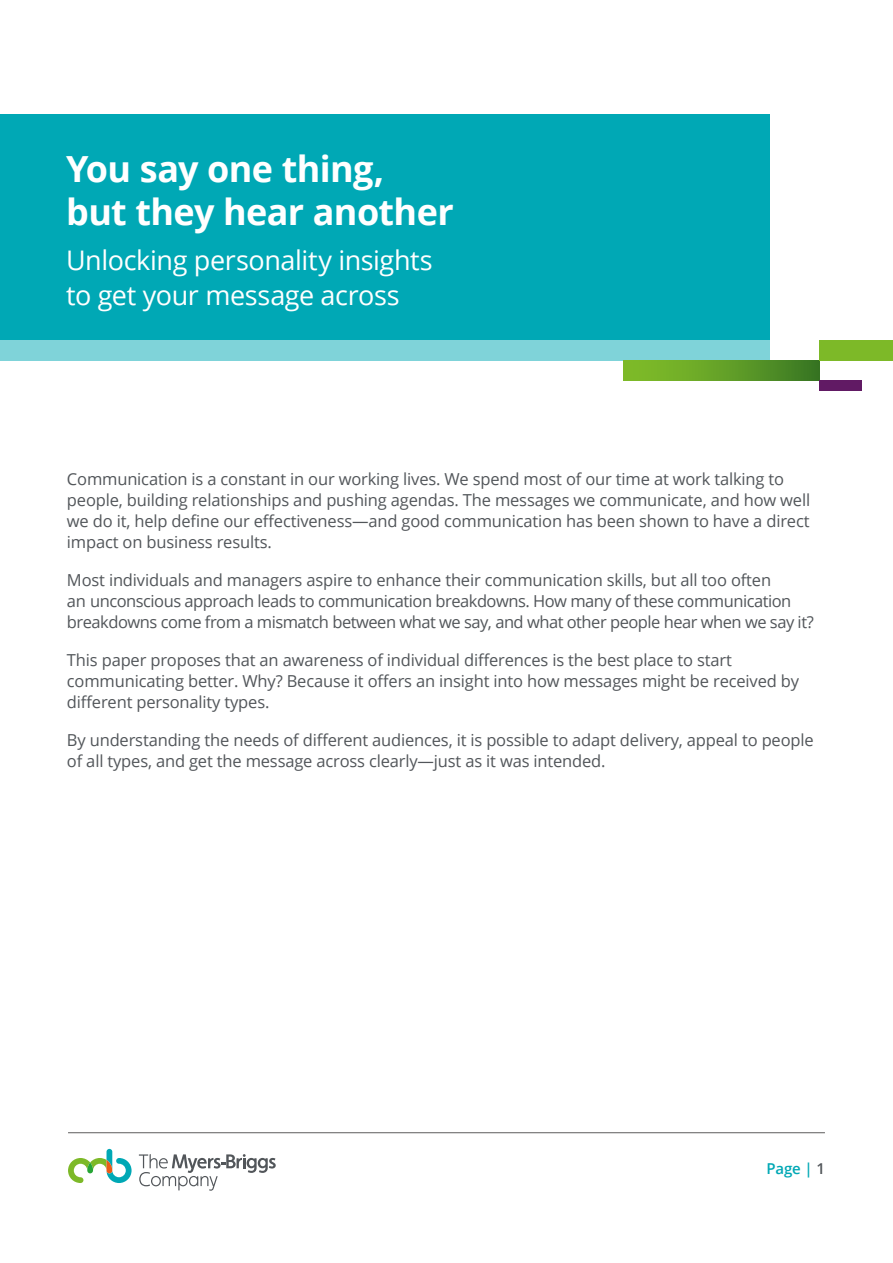
<style>
.page{position:relative;width:893px;height:1263px;background:#fff}
.page>*{position:absolute;margin:0;border:0;box-sizing:border-box;transform-origin:0 0}
.t1{font:700 36px/43.2px "Open Sans";letter-spacing:-.015em;color:#fff}
.t2{font:27px/35.4px "Open Sans";letter-spacing:-.015em;color:#fff}
.t3{font:16.5px/21px "Open Sans";letter-spacing:-.01em;color:#52565a}
.t4{font:16.5px/21px "Open Sans";letter-spacing:-.03em;color:#52565a}
.t5{font:600 15px "Open Sans";color:#00a8b5}
.s1{color:#52565a}
</style>
<div class="page">
<hr style="left:68px;top:1132px;width:757px;height:1px;background:#706f6f">
<svg style="left:68px;top:1149px;width:64px;height:34px"></svg>
<svg style="left:139px;top:1154px;width:137px;height:37px"></svg>
<div style="left:0;top:114px;width:770px;height:247px;background:#00a8b5"></div>
<div style="left:0;top:341px;width:770px;height:20px;background:#7fd3d9"></div>
<div style="left:624px;top:361px;width:195px;height:20px;background:linear-gradient(to right,#86c329,#3c7a24)"></div>
<div style="left:819px;top:381px;width:43px;height:10px;background:#611a64"></div>
<div style="left:819px;top:341px;width:74px;height:20px;background:#7db928"></div>
<h1 class="t1" style="left:66px;top:146px;width:389px">You say one thing, but they hear another</h1>
<h2 class="t2" style="left:66px;top:241px;width:368px">Unlocking personality insights to get your message across</h2>
<p class="t3" style="left:67px;top:468px;width:745px">Communication is a constant in our working lives. We spend most of our time at work talking to people, building relationships and pushing agendas. The messages we communicate, and how well we do it, help define our effectiveness—and good communication has been shown to have a direct impact on business results.</p>
<p class="t4" style="left:67px;top:569px;width:748px">Most individuals and managers aspire to enhance their communication skills, but all too often<br>an unconscious approach leads to communication breakdowns. How many of these communication breakdowns come from a mismatch between what we say, and what other people hear when we say it?</p>
<p class="t3" style="left:67px;top:649px;width:734px">This paper proposes that an awareness of individual differences is the best place to start communicating better. Why? Because it offers an insight into how messages might be received by different personality types.</p>
<p class="t3" style="left:67px;top:729px;width:748px">By understanding the needs of different audiences, it is possible to adapt delivery, appeal to people of all types, and get the message across clearly—just as it was intended.</p>
<p class="t5" style="left:766px;top:1158px;width:60px">Page | <span class="s1">1</span></p>
</div>
